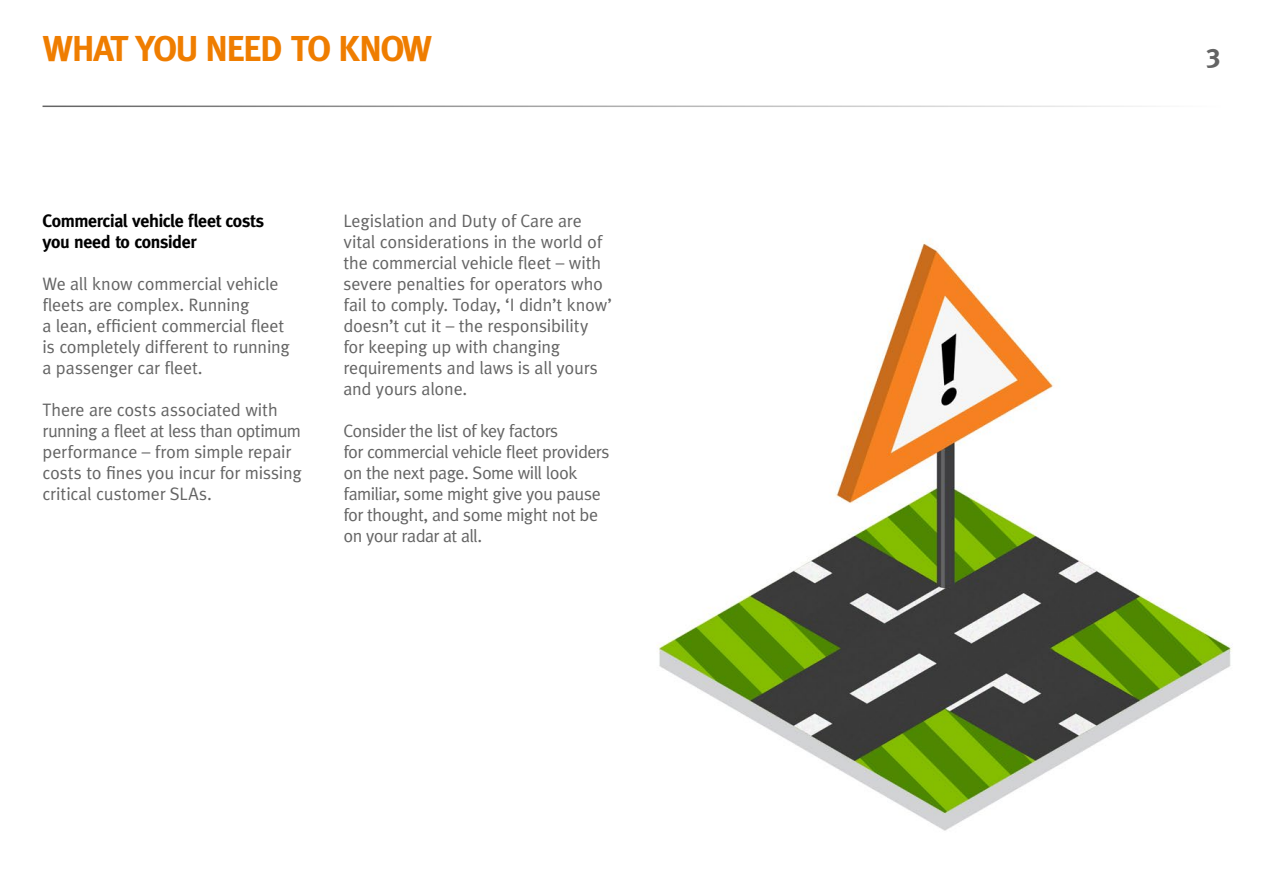
<style>
.page{position:relative;width:1263px;height:893px;background:#fff}
.page>*{position:absolute;margin:0;border:0;box-sizing:border-box;transform-origin:0 0}
.t1{font:700 36px "Meta";letter-spacing:-.03em;color:#ef7d00}
.t2{font:700 27px "Meta";color:#646464}
.t3{font:18px/21px "Meta";letter-spacing:-.01em;color:#646464}
.t4{font:18px/21px "Meta";letter-spacing:-.03em;color:#646464}
.t5{font:700 18px/21px "Meta";letter-spacing:-.02em;color:#000}
</style>
<div class="page">
<img style="left:656px;top:240px;width:576px;height:591px">
<h1 class="t1" style="left:43px;top:28px;width:391px">WHAT YOU NEED TO KNOW</h1>
<p class="t5" style="left:43px;top:210px;width:223px">Commercial vehicle fleet costs you need to consider</p>
<p class="t3" style="left:43px;top:273px;width:249px">We all know commercial vehicle fleets are complex. Running<br>a lean, efficient commercial fleet is completely different to running a passenger car fleet.</p>
<p class="t3" style="left:43px;top:399px;width:261px">There are costs associated with running a fleet at less than optimum performance – from simple repair costs to fines you incur for missing critical customer SLAs.</p>
<p class="t3" style="left:343px;top:210px;width:270px">Legislation and Duty of Care are vital considerations in the world of the commercial vehicle fleet – with severe penalties for operators who fail to comply. Today, ‘I didn’t know’ doesn’t cut it – the responsibility for keeping up with changing requirements and laws is all yours and yours alone.</p>
<p class="t4" style="left:343px;top:420px;width:268px">Consider the list of key factors<br>for commercial vehicle fleet providers on the next page. Some will look familiar, some might give you pause for thought, and some might not be on your radar at all.</p>
<h2 class="t2" style="left:1206px;top:38px;width:16px">3</h2>
</div>
